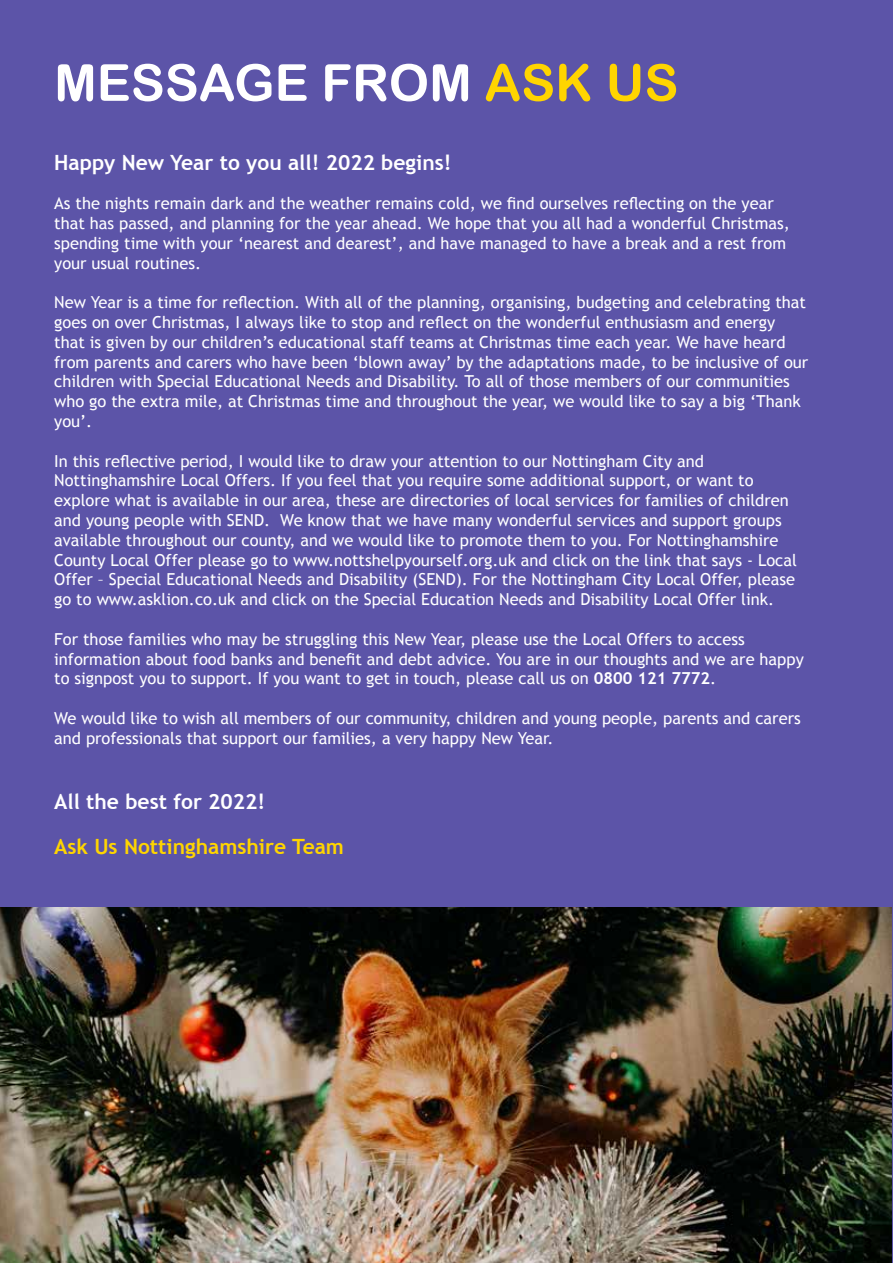
<style>
.page{position:relative;width:893px;height:1263px;background:#5c54a8}
.page>*{position:absolute;margin:0;border:0;box-sizing:border-box;transform-origin:0 0}
.t1{font:51px "Arial Rounded MT Bold";color:#fff}
.t2{font:700 21px "Trebuchet MS";color:#fff}
.t3{font:700 21px "Trebuchet MS";color:#ffd500}
.t4{font:16.5px/19.8px "Trebuchet MS";color:#fff}
.s1{color:#ffd500}
.s2{font-weight:700}
</style>
<div class="page">
<img style="left:0;top:908px;width:892px;height:355px">
<h1 class="t1" style="left:54px;top:53px;width:626px">MESSAGE FROM <span class="s1">ASK US</span></h1>
<p class="t2" style="left:54px;top:149px;width:399px">Happy New Year to you all! 2022 begins!</p>
<p class="t4" style="left:54px;top:194px;width:737px">As the nights remain dark and the weather remains cold, we find ourselves reflecting on the year that has passed, and planning for the year ahead. We hope that you all had a wonderful Christmas, spending time with your ‘nearest and dearest’, and have managed to have a break and a rest from your usual routines.</p>
<p class="t4" style="left:54px;top:293px;width:756px">New Year is a time for reflection. With all of the planning, organising, budgeting and celebrating that goes on over Christmas, I always like to stop and reflect on the wonderful enthusiasm and energy that is given by our children’s educational staff teams at Christmas time each year. We have heard from parents and carers who have been ‘blown away’ by the adaptations made, to be inclusive of our children with Special Educational Needs and Disability. To all of those members of our communities who go the extra mile, at Christmas time and throughout the year, we would like to say a big ‘Thank you’.</p>
<p class="t4" style="left:54px;top:451px;width:744px">In this reflective period, I would like to draw your attention to our Nottingham City and Nottinghamshire Local Offers. If you feel that you require some additional support, or want to explore what is available in our area, these are directories of local services for families of children and young people with SEND. We know that we have many wonderful services and support groups available throughout our county, and we would like to promote them to you. For Nottinghamshire County Local Offer please go to www.nottshelpyourself.org.uk and click on the link that says - Local Offer – Special Educational Needs and Disability (SEND). For the Nottingham City Local Offer, please go to www.asklion.co.uk and click on the Special Education Needs and Disability Local Offer link.</p>
<p class="t4" style="left:54px;top:629px;width:751px">For those families who may be struggling this New Year, please use the Local Offers to access information about food banks and benefit and debt advice. You are in our thoughts and we are happy to signpost you to support. If you want to get in touch, please call us on <span class="s2">0800 121 7772</span>.</p>
<p class="t4" style="left:54px;top:708px;width:748px">We would like to wish all members of our community, children and young people, parents and carers and professionals that support our families, a very happy New Year.</p>
<p class="t2" style="left:54px;top:788px;width:213px">All the best for 2022!</p>
<p class="t3" style="left:54px;top:833px;width:291px">Ask Us Nottinghamshire Team</p>
</div>
